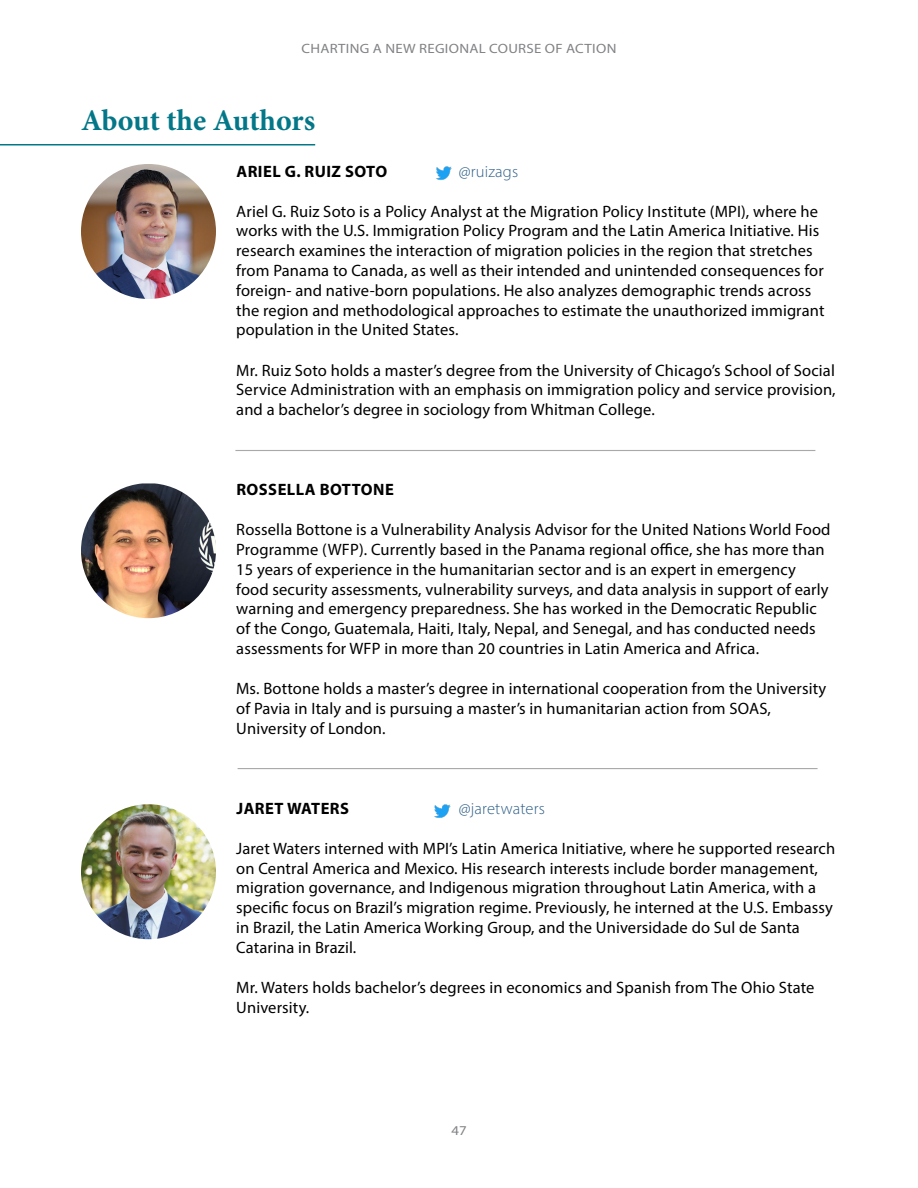
<style>
.page{position:relative;width:918px;height:1188px;background:#fff}
.page>*{position:absolute;margin:0;border:0;box-sizing:border-box;transform-origin:0 0}
.t1{font:700 30px "Minion Pro";letter-spacing:-.005em;color:#037788}
.t2{font:16.5px/19.8px "Myriad Pro";letter-spacing:.01em;color:#000}
.t3{font:700 16.5px "Myriad Pro";letter-spacing:.03em;color:#000}
.t4{font:300 16.5px "Myriad Pro";letter-spacing:.01em;color:#2f6089}
.t5{font:13.5px "Myriad Pro";letter-spacing:.02em;color:#808285;scale:1.1 1}
</style>
<div class="page">
<hr style="left:0;top:144px;width:315px;height:1px;background:#037788">
<img style="left:81px;top:164px;width:135px;height:135px;border-radius:68px">
<img style="left:81px;top:483px;width:135px;height:135px">
<img style="left:81px;top:804px;width:135px;height:135px;border-radius:68px">
<hr style="left:238px;top:768px;width:580px;height:1px;background:#a7a9ac">
<img style="left:436px;top:166px;width:16px;height:14px">
<img style="left:434px;top:804px;width:17px;height:13px">
<hr style="left:235px;top:450px;width:580px;height:1px;background:#a7a9ac">
<p class="t5" style="left:302px;top:40px;width:288px">CHARTING A NEW REGIONAL COURSE OF ACTION</p>
<h1 class="t1" style="left:81px;top:99px;width:236px">About the Authors</h1>
<p class="t3" style="left:236px;top:160px;width:152px">ARIEL G. RUIZ SOTO</p>
<p class="t4" style="left:459px;top:161px;width:61px">@ruizags</p>
<p class="t2" style="left:236px;top:201px;width:590px">Ariel G. Ruiz Soto is a Policy Analyst at the Migration Policy Institute (MPI), where he works with the U.S. Immigration Policy Program and the Latin America Initiative. His research examines the interaction of migration policies in the region that stretches from Panama to Canada, as well as their intended and unintended consequences for foreign- and native-born populations. He also analyzes demographic trends across the region and methodological approaches to estimate the unauthorized immigrant population in the United States.</p>
<p class="t2" style="left:236px;top:360px;width:601px;text-align:justify">Mr. Ruiz Soto holds a master’s degree from the University of Chicago’s School of Social Service Administration with an emphasis on immigration policy and service provision, and a bachelor’s degree in sociology from Whitman College.</p>
<p class="t3" style="left:236px;top:479px;width:159px">ROSSELLA BOTTONE</p>
<p class="t2" style="left:236px;top:520px;width:596px">Rossella Bottone is a Vulnerability Analysis Advisor for the United Nations World Food Programme (WFP). Currently based in the Panama regional office, she has more than 15 years of experience in the humanitarian sector and is an expert in emergency food security assessments, vulnerability surveys, and data analysis in support of early warning and emergency preparedness. She has worked in the Democratic Republic of the Congo, Guatemala, Haiti, Italy, Nepal, and Senegal, and has conducted needs assessments for WFP in more than 20 countries in Latin America and Africa.</p>
<p class="t2" style="left:236px;top:678px;width:592px">Ms. Bottone holds a master’s degree in international cooperation from the University of Pavia in Italy and is pursuing a master’s in humanitarian action from SOAS,<br>University of London.</p>
<p class="t3" style="left:236px;top:797px;width:114px">JARET WATERS</p>
<p class="t4" style="left:459px;top:798px;width:87px">@jaretwaters</p>
<p class="t2" style="left:236px;top:838px;width:600px">Jaret Waters interned with MPI’s Latin America Initiative, where he supported research on Central America and Mexico. His research interests include border management, migration governance, and Indigenous migration throughout Latin America, with a specific focus on Brazil’s migration regime. Previously, he interned at the U.S. Embassy in Brazil, the Latin America Working Group, and the Universidade do Sul de Santa Catarina in Brazil.</p>
<p class="t2" style="left:236px;top:977px;width:580px">Mr. Waters holds bachelor’s degrees in economics and Spanish from The Ohio State<br>University.</p>
<p class="t5" style="left:451px;top:1122px;width:15px">47</p>
</div>
